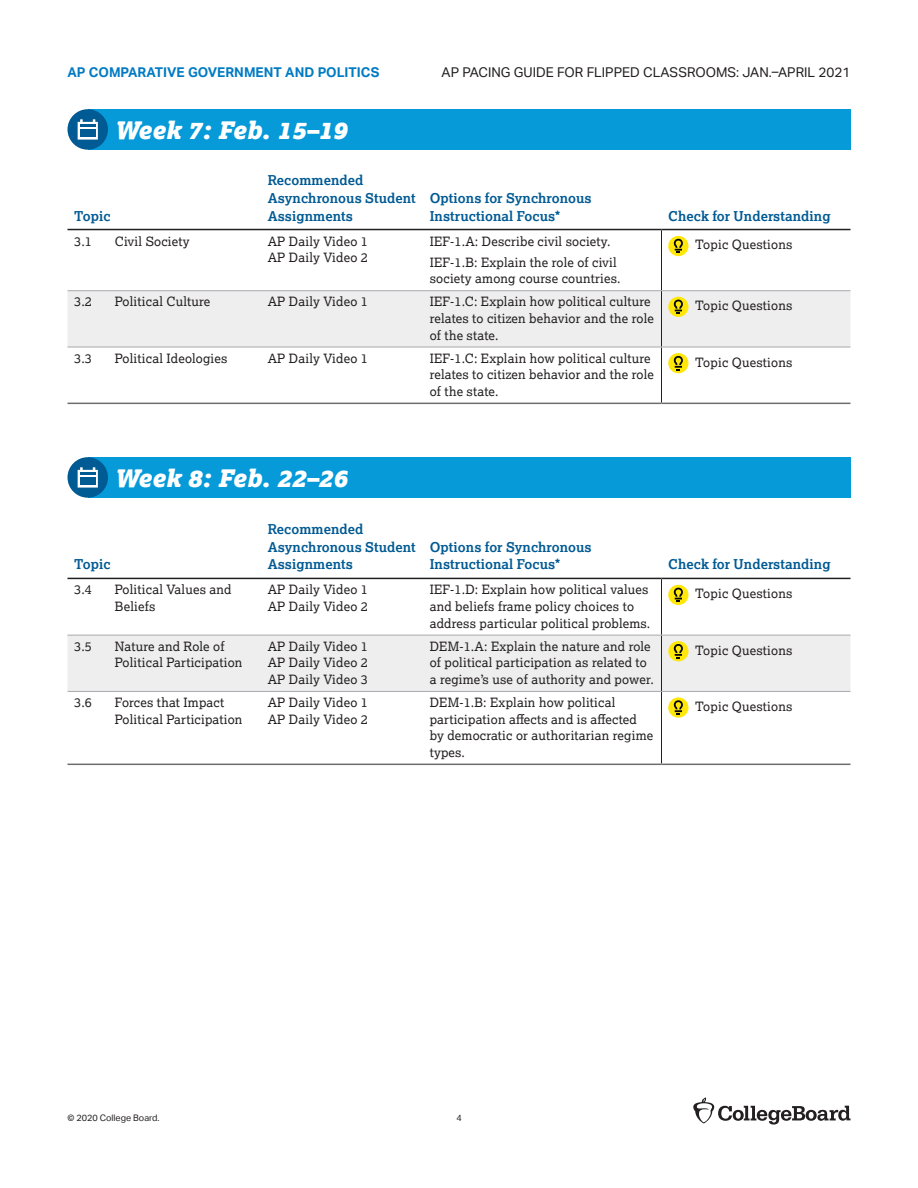
<style>
.page{position:relative;width:918px;height:1188px;background:#fff}
.page>*{position:absolute;margin:0;border:0;box-sizing:border-box;transform-origin:0 0}
.t1{font:italic 900 24px "Lexia";color:#fff}
.t2{font:700 13.5px/17.5px "Lexia";letter-spacing:.005em;color:#005a93}
.t3{font:13.5px "Aktiv Grotesk";color:#231f20}
.t4{font:700 13.5px "Aktiv Grotesk";color:#007bc3}
.t5{font:12.75px/16.5px "Lexia";letter-spacing:.015em;color:#231f20}
.t6{font:9px "Aktiv Grotesk";color:#231f20}
</style>
<div class="page">
<div style="left:88px;top:109px;width:762px;height:41px;background:#069ad9"></div>
<svg style="left:68px;top:109px;width:40px;height:41px"></svg>
<div style="left:80px;top:129px;width:15px;height:8px;background:#005a93"></div>
<svg style="left:68px;top:228px;width:782px;height:175px"></svg>
<div style="left:68px;top:291px;width:782px;height:56px;background:#eeeeef"></div>
<hr style="left:68px;top:229px;width:40px;height:1px;background:#231f20">
<hr style="left:108px;top:229px;width:153px;height:1px;background:#231f20">
<hr style="left:261px;top:229px;width:162px;height:1px;background:#231f20">
<hr style="left:423px;top:229px;width:239px;height:1px;background:#231f20">
<hr style="left:662px;top:229px;width:188px;height:1px;background:#231f20">
<hr style="left:661px;top:230px;width:1px;height:60px;background:#231f20">
<hr style="left:661px;top:291px;width:1px;height:56px;background:#231f20">
<hr style="left:661px;top:347px;width:1px;height:56px;background:#231f20">
<hr style="left:68px;top:403px;width:40px;height:1px;background:#6c6d70">
<hr style="left:108px;top:403px;width:153px;height:1px;background:#6c6d70">
<hr style="left:261px;top:403px;width:162px;height:1px;background:#6c6d70">
<hr style="left:423px;top:403px;width:239px;height:1px;background:#6c6d70">
<hr style="left:662px;top:403px;width:188px;height:1px;background:#6c6d70">
<hr style="left:68px;top:290px;width:40px;height:1px;background:#a8a9ad">
<hr style="left:108px;top:290px;width:153px;height:1px;background:#a8a9ad">
<hr style="left:261px;top:290px;width:162px;height:1px;background:#a8a9ad">
<hr style="left:423px;top:290px;width:239px;height:1px;background:#a8a9ad">
<hr style="left:662px;top:290px;width:188px;height:1px;background:#a8a9ad">
<hr style="left:68px;top:347px;width:40px;height:1px;background:#a8a9ad">
<hr style="left:108px;top:347px;width:153px;height:1px;background:#a8a9ad">
<hr style="left:261px;top:347px;width:162px;height:1px;background:#a8a9ad">
<hr style="left:423px;top:347px;width:239px;height:1px;background:#a8a9ad">
<hr style="left:662px;top:347px;width:188px;height:1px;background:#a8a9ad">
<div style="left:668px;top:236px;width:20px;height:20px;background:#ffe709;border-radius:50%"></div>
<svg style="left:673px;top:238px;width:10px;height:15px"></svg>
<div style="left:668px;top:297px;width:20px;height:20px;background:#ffe709;border-radius:50%"></div>
<svg style="left:673px;top:299px;width:10px;height:15px"></svg>
<div style="left:668px;top:353px;width:20px;height:20px;background:#ffe709;border-radius:50%"></div>
<svg style="left:673px;top:355px;width:10px;height:15px"></svg>
<div style="left:88px;top:457px;width:762px;height:41px;background:#069ad9"></div>
<svg style="left:68px;top:457px;width:40px;height:41px"></svg>
<div style="left:80px;top:477px;width:15px;height:8px;background:#005a93"></div>
<svg style="left:68px;top:577px;width:782px;height:187px"></svg>
<div style="left:68px;top:636px;width:782px;height:55px;background:#eeeeef"></div>
<hr style="left:68px;top:578px;width:40px;height:1px;background:#231f20">
<hr style="left:108px;top:578px;width:153px;height:1px;background:#231f20">
<hr style="left:261px;top:578px;width:162px;height:1px;background:#231f20">
<hr style="left:423px;top:578px;width:239px;height:1px;background:#231f20">
<hr style="left:662px;top:578px;width:188px;height:1px;background:#231f20">
<hr style="left:661px;top:579px;width:1px;height:56px;background:#231f20">
<hr style="left:661px;top:635px;width:1px;height:56px;background:#231f20">
<hr style="left:661px;top:692px;width:1px;height:72px;background:#231f20">
<hr style="left:68px;top:764px;width:40px;height:1px;background:#6c6d70">
<hr style="left:108px;top:764px;width:153px;height:1px;background:#6c6d70">
<hr style="left:261px;top:764px;width:162px;height:1px;background:#6c6d70">
<hr style="left:423px;top:764px;width:239px;height:1px;background:#6c6d70">
<hr style="left:662px;top:764px;width:188px;height:1px;background:#6c6d70">
<hr style="left:68px;top:635px;width:40px;height:1px;background:#a8a9ad">
<hr style="left:108px;top:635px;width:153px;height:1px;background:#a8a9ad">
<hr style="left:261px;top:635px;width:162px;height:1px;background:#a8a9ad">
<hr style="left:423px;top:635px;width:239px;height:1px;background:#a8a9ad">
<hr style="left:662px;top:635px;width:188px;height:1px;background:#a8a9ad">
<hr style="left:68px;top:691px;width:40px;height:1px;background:#a8a9ad">
<hr style="left:108px;top:691px;width:153px;height:1px;background:#a8a9ad">
<hr style="left:261px;top:691px;width:162px;height:1px;background:#a8a9ad">
<hr style="left:423px;top:691px;width:239px;height:1px;background:#a8a9ad">
<hr style="left:662px;top:691px;width:188px;height:1px;background:#a8a9ad">
<div style="left:668px;top:585px;width:20px;height:20px;background:#ffe709;border-radius:50%"></div>
<svg style="left:673px;top:587px;width:10px;height:15px"></svg>
<div style="left:668px;top:641px;width:20px;height:20px;background:#ffe709;border-radius:50%"></div>
<svg style="left:673px;top:644px;width:10px;height:15px"></svg>
<div style="left:668px;top:697px;width:20px;height:21px;background:#ffe709;border-radius:50%"></div>
<svg style="left:673px;top:700px;width:10px;height:15px"></svg>
<svg style="left:693px;top:1098px;width:157px;height:27px"></svg>
<p class="t4" style="left:68px;top:65px;width:313px">AP COMPARATIVE GOVERNMENT AND POLITICS</p>
<p class="t3" style="left:442px;top:65px;width:410px">AP PACING GUIDE FOR FLIPPED CLASSROOMS: JAN.–APRIL 2021</p>
<h1 class="t1" style="left:115px;top:114px;width:234px">Week 7: Feb. 15–19</h1>
<p class="t2" style="left:74px;top:207px;width:38px">Topic</p>
<p class="t2" style="left:268px;top:171px;width:150px">Recommended<br>Asynchronous Student<br>Assignments</p>
<p class="t2" style="left:430px;top:189px;width:164px">Options for Synchronous<br>Instructional Focus*</p>
<p class="t5" style="left:74px;top:232px;width:19px">3.1</p>
<p class="t5" style="left:115px;top:232px;width:76px">Civil Society</p>
<p class="t5" style="left:268px;top:232px;width:102px">AP Daily Video 1<br>AP Daily Video 2</p>
<p class="t5" style="left:430px;top:230px;width:189px;line-height:21.1px">IEF-1.A: Describe civil society.<br>IEF-1.B: Explain the role of civil</p>
<p class="t5" style="left:430px;top:270px;width:192px">society among course countries.</p>
<p class="t2" style="left:668px;top:207px;width:164px">Check for Understanding</p>
<p class="t5" style="left:695px;top:236px;width:99px">Topic Questions</p>
<p class="t5" style="left:74px;top:293px;width:19px">3.2</p>
<p class="t5" style="left:115px;top:293px;width:97px">Political Culture</p>
<p class="t5" style="left:268px;top:293px;width:102px">AP Daily Video 1</p>
<p class="t5" style="left:430px;top:293px;width:226px">IEF-1.C: Explain how political culture relates to citizen behavior and the role of the state.</p>
<p class="t5" style="left:695px;top:297px;width:99px">Topic Questions</p>
<p class="t5" style="left:74px;top:350px;width:19px">3.3</p>
<p class="t5" style="left:115px;top:350px;width:114px">Political Ideologies</p>
<p class="t5" style="left:268px;top:350px;width:102px">AP Daily Video 1</p>
<p class="t5" style="left:430px;top:349px;width:226px">IEF-1.C: Explain how political culture relates to citizen behavior and the role of the state.</p>
<p class="t5" style="left:695px;top:353px;width:99px">Topic Questions</p>
<h1 class="t1" style="left:115px;top:462px;width:234px">Week 8: Feb. 22–26</h1>
<p class="t2" style="left:74px;top:555px;width:38px">Topic</p>
<p class="t2" style="left:268px;top:520px;width:150px">Recommended<br>Asynchronous Student<br>Assignments</p>
<p class="t2" style="left:430px;top:538px;width:164px">Options for Synchronous<br>Instructional Focus*</p>
<p class="t2" style="left:668px;top:555px;width:164px">Check for Understanding</p>
<p class="t5" style="left:74px;top:581px;width:19px">3.4</p>
<p class="t5" style="left:115px;top:581px;width:118px">Political Values and<br>Beliefs</p>
<p class="t5" style="left:268px;top:581px;width:102px">AP Daily Video 1<br>AP Daily Video 2</p>
<p class="t5" style="left:430px;top:581px;width:222px">IEF-1.D: Explain how political values and beliefs frame policy choices to address particular political problems.</p>
<p class="t5" style="left:695px;top:585px;width:99px">Topic Questions</p>
<p class="t5" style="left:74px;top:638px;width:19px">3.5</p>
<p class="t5" style="left:115px;top:638px;width:129px">Nature and Role of<br>Political Participation</p>
<p class="t5" style="left:268px;top:638px;width:102px;text-align:justify">AP Daily Video 1<br>AP Daily Video 2<br>AP Daily Video 3</p>
<p class="t5" style="left:430px;top:638px;width:226px">DEM-1.A: Explain the nature and role of political participation as related to a regime’s use of authority and power.</p>
<p class="t5" style="left:695px;top:641px;width:99px">Topic Questions</p>
<p class="t5" style="left:74px;top:694px;width:19px">3.6</p>
<p class="t5" style="left:115px;top:694px;width:129px">Forces that Impact<br>Political Participation</p>
<p class="t5" style="left:268px;top:694px;width:102px">AP Daily Video 1<br>AP Daily Video 2</p>
<p class="t5" style="left:430px;top:694px;width:225px">DEM-1.B: Explain how political participation affects and is affected by democratic or authoritarian regime types.</p>
<p class="t5" style="left:695px;top:698px;width:99px">Topic Questions</p>
<p class="t6" style="left:68px;top:1113px;width:94px">© 2020 College Board.</p>
<p class="t6" style="left:456px;top:1113px;width:7px">4</p>
</div>
